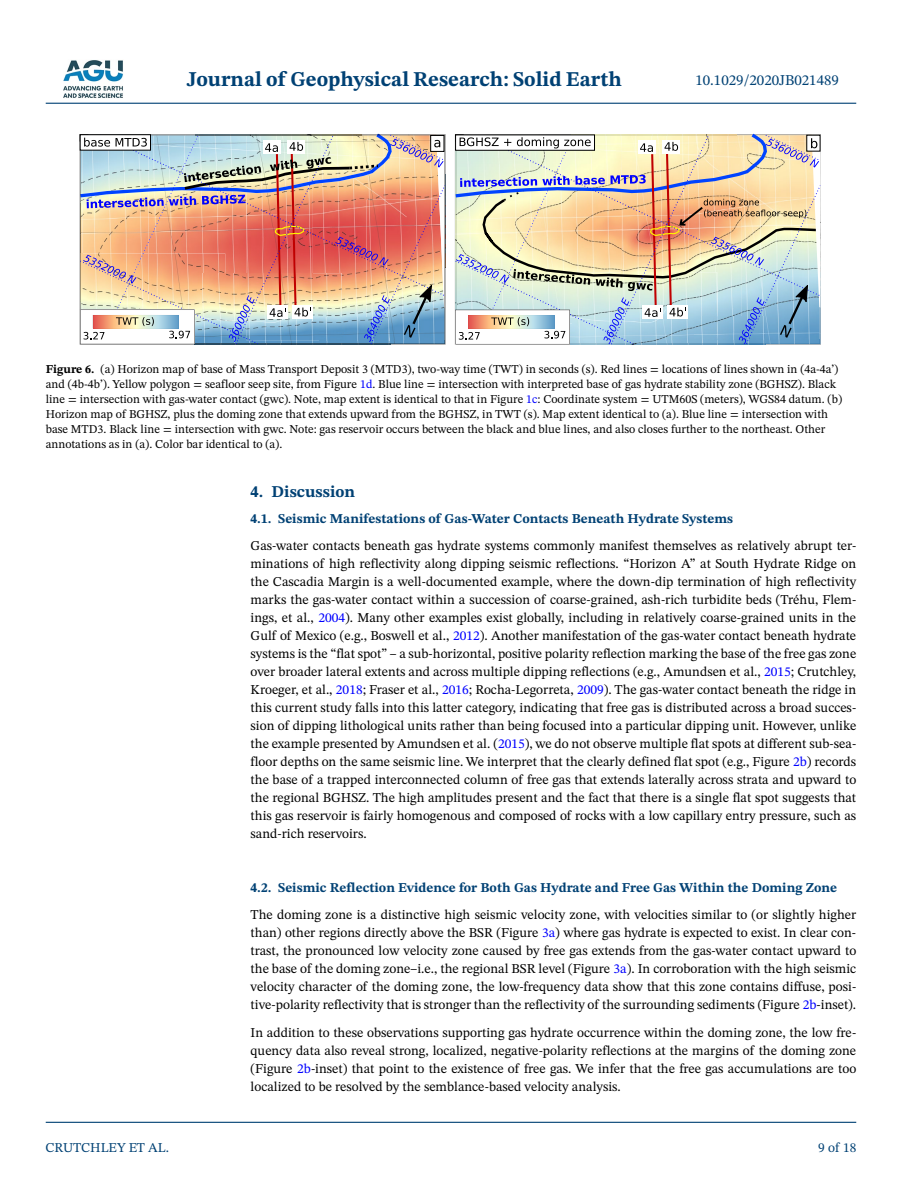
<style>
.page{position:relative;width:902px;height:1183px;background:#fff}
.page>*{position:absolute;margin:0;border:0;box-sizing:border-box;transform-origin:0 0}
.t1{font:700 21px "STIX Two Text";color:#004174}
.t2{font:700 16.5px "STIX Two Text";color:#004174}
.t3{font:15px "STIX Two Text";color:#004174}
.t4{font:13.5px/18px "STIX Two Text";color:#000;text-align:justify}
.t5{font:700 13.5px "STIX Two Text";color:#004174}
.t6{font:13.5px "STIX Two Text";color:#004174}
.t7{font:12px/15px "STIX Two Text";color:#000}
.s1{font-weight:700}
.s2{color:#00f}
</style>
<div class="page">
<img style="left:63px;top:60px;width:60px;height:38px">
<hr style="left:46px;top:103px;width:810px;height:1px;background:#004174">
<hr style="left:46px;top:1121px;width:810px;height:1px;background:#004174">
<img style="left:80px;top:134px;width:366px;height:210px">
<img style="left:454px;top:134px;width:366px;height:210px">
<h1 class="t1" style="left:187px;top:64px;width:436px">Journal of Geophysical Research: Solid Earth</h1>
<p class="t3" style="left:695px;top:69px;width:145px">10.1029/2020JB021489</p>
<p class="t7" style="left:46px;top:361px;width:797px"><span class="s1">Figure 6.</span> (a) Horizon map of base of Mass Transport Deposit 3 (MTD3), two-way time (TWT) in seconds (s). Red lines = locations of lines shown in (4a-4a’) and (4b-4b’). Yellow polygon = seafloor seep site, from Figure <span class="s2">1d</span>. Blue line = intersection with interpreted base of gas hydrate stability zone (BGHSZ). Black line = intersection with gas-water contact (gwc). Note, map extent is identical to that in Figure <span class="s2">1c</span>: Coordinate system = UTM60S (meters), WGS84 datum. (b)<br>Horizon map of BGHSZ, plus the doming zone that extends upward from the BGHSZ, in TWT (s). Map extent identical to (a). Blue line = intersection with base MTD3. Black line = intersection with gwc. Note: gas reservoir occurs between the black and blue lines, and also closes further to the northeast. Other annotations as in (a). Color bar identical to (a).</p>
<p class="t2" style="left:250px;top:479px;width:106px">4. Discussion</p>
<p class="t5" style="left:250px;top:508px;width:484px">4.1. Seismic Manifestations of Gas-Water Contacts Beneath Hydrate Systems</p>
<p class="t4" style="left:250px;top:536px;width:607px">Gas-water contacts beneath gas hydrate systems commonly manifest themselves as relatively abrupt ter&shy;minations of high reflectivity along dipping seismic reflections. “Horizon A” at South Hydrate Ridge on the Cascadia Margin is a well-documented example, where the down-dip termination of high reflectivity marks the gas-water contact within a succession of coarse-grained, ash-rich turbidite beds (Tréhu, Flem&shy;ings, et al., <span class="s2">2004</span>). Many other examples exist globally, including in relatively coarse-grained units in the Gulf of Mexico (e.g., Boswell et al., <span class="s2">2012</span>). Another manifestation of the gas-water contact beneath hydrate systems is the “flat spot” – a sub-horizontal, positive polarity reflection marking the base of the free gas zone over broader lateral extents and across multiple dipping reflections (e.g., Amundsen et al., <span class="s2">2015</span>; Crutchley, Kroeger, et al., <span class="s2">2018</span>; Fraser et al., <span class="s2">2016</span>; Rocha-Legorreta, <span class="s2">2009</span>). The gas-water contact beneath the ridge in this current study falls into this latter category, indicating that free gas is distributed across a broad succes&shy;sion of dipping lithological units rather than being focused into a particular dipping unit. However, unlike the example presented by Amundsen et al. (<span class="s2">2015</span>), we do not observe multiple flat spots at different sub-sea&shy;floor depths on the same seismic line. We interpret that the clearly defined flat spot (e.g., Figure <span class="s2">2b</span>) records the base of a trapped interconnected column of free gas that extends laterally across strata and upward to the regional BGHSZ. The high amplitudes present and the fact that there is a single flat spot suggests that this gas reservoir is fairly homogenous and composed of rocks with a low capillary entry pressure, such as sand-rich reservoirs.</p>
<p class="t6" style="left:45px;top:1137px;width:125px">CRUTCHLEY ET AL.</p>
<p class="t5" style="left:250px;top:877px;width:588px">4.2. Seismic Reflection Evidence for Both Gas Hydrate and Free Gas Within the Doming Zone</p>
<p class="t4" style="left:250px;top:904px;width:607px">The doming zone is a distinctive high seismic velocity zone, with velocities similar to (or slightly higher than) other regions directly above the BSR (Figure <span class="s2">3a</span>) where gas hydrate is expected to exist. In clear con&shy;trast, the pronounced low velocity zone caused by free gas extends from the gas-water contact upward to the base of the doming zone–i.e., the regional BSR level (Figure <span class="s2">3a</span>). In corroboration with the high seismic velocity character of the doming zone, the low-frequency data show that this zone contains diffuse, posi&shy;tive-polarity reflectivity that is stronger than the reflectivity of the surrounding sediments (Figure <span class="s2">2b</span>-inset).</p>
<p class="t4" style="left:250px;top:1023px;width:607px">In addition to these observations supporting gas hydrate occurrence within the doming zone, the low fre&shy;quency data also reveal strong, localized, negative-polarity reflections at the margins of the doming zone (Figure <span class="s2">2b</span>-inset) that point to the existence of free gas. We infer that the free gas accumulations are too localized to be resolved by the semblance-based velocity analysis.</p>
<p class="t6" style="left:818px;top:1137px;width:40px">9 of 18</p>
</div>
